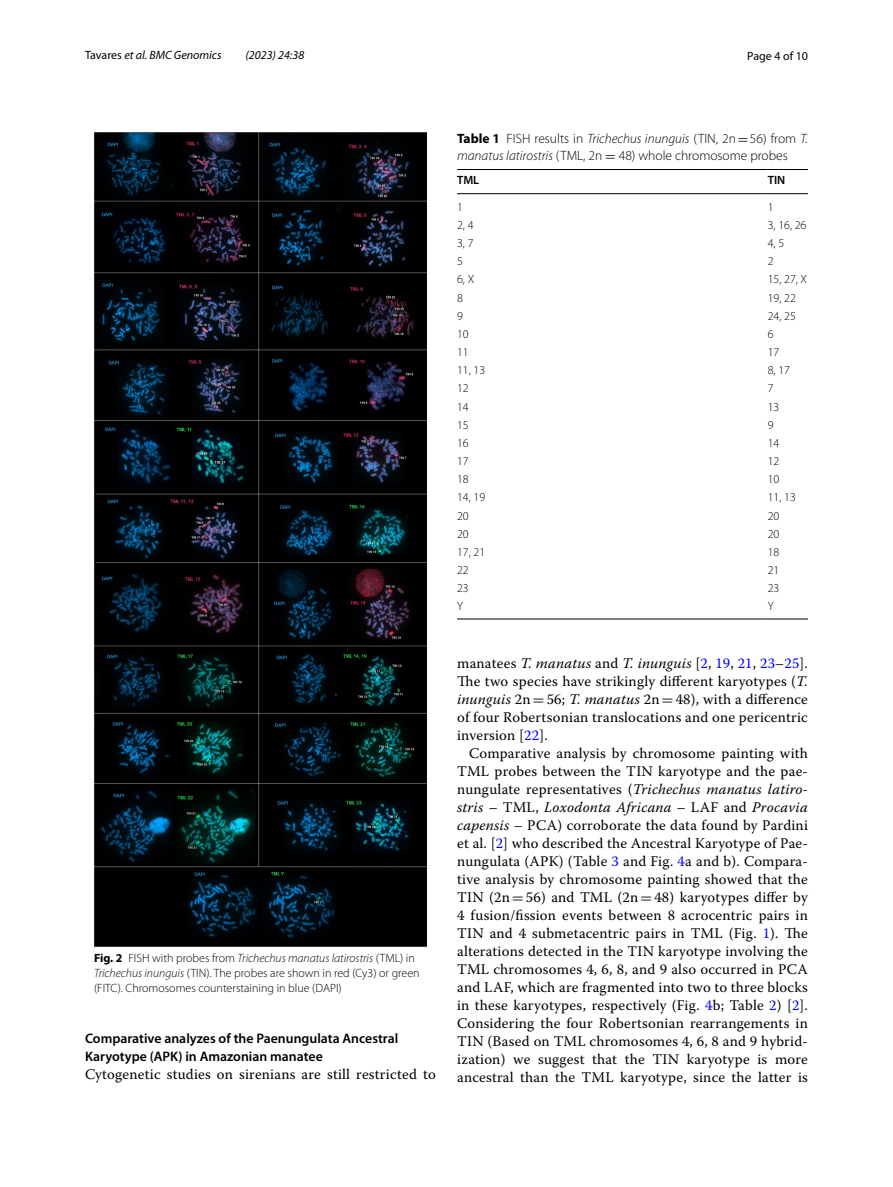
<style>
.page{position:relative;width:893px;height:1187px;background:#fff}
.page>*{position:absolute;margin:0;border:0;box-sizing:border-box;transform-origin:0 0}
.t1{font:14.7px/18px "Warnock Pro";letter-spacing:.015em;color:#000;text-align:justify}
.t2{font:600 13.8px/18px "Myriad Pro";color:#000}
.t3{font:300 13.5px/16.5px "Myriad Pro";color:#000}
.t4{font:300 12px/15px "Myriad Pro";color:#000}
.t5{font:italic 12px "Myriad Pro";color:#000}
.t6{font:12px "Myriad Pro";color:#000}
.t7{font:600 12px "Myriad Pro";color:#000}
.s1{font-style:normal}
.s2{font-weight:700}
.s3{font-style:italic}
.s4{font-family:"MTSY";font-weight:400}
.s5{color:#00f}
.s6{font-family:"MTSY"}
</style>
<div class="page">
<div style="left:85px;top:133px;width:351px;height:813px;background:linear-gradient(to bottom,#fff,#fff)"></div>
<img style="left:95px;top:133px;width:331px;height:813px">
<hr style="left:457px;top:169px;width:311px;height:1px;background:#000">
<hr style="left:457px;top:193px;width:311px;height:1px;background:#000">
<hr style="left:768px;top:169px;width:40px;height:1px;background:#000">
<hr style="left:768px;top:193px;width:40px;height:1px;background:#000">
<hr style="left:457px;top:618px;width:311px;height:1px;background:#000">
<hr style="left:768px;top:618px;width:40px;height:1px;background:#000">
<p class="t5" style="left:85px;top:48px;width:138px"><span class="s1">Tavares</span> et al. BMC Genomics</p>
<p class="t5" style="left:246px;top:48px;width:60px">(2023) 24:38</p>
<p class="t6" style="left:747px;top:48px;width:62px">Page 4 of 10</p>
<p class="t4" style="left:94px;top:950px;width:327px"><span class="s2">Fig. 2</span> FISH with probes from <span class="s3">Trichechus manatus latirostris</span> (TML) in<br><span class="s3">Trichechus inunguis</span> (TIN). The probes are shown in red (Cy3) or green (FITC). Chromosomes counterstaining in blue (DAPI)</p>
<p class="t2" style="left:85px;top:1028px;width:315px">Comparative analyzes of the Paenungulata Ancestral<br>Karyotype (APK) in Amazonian manatee</p>
<p class="t1" style="left:85px;top:1064px;width:352px">Cytogenetic studies on sirenians are still restricted to</p>
<p class="t3" style="left:457px;top:130px;width:352px"><span class="s2">Table 1</span> FISH results in <span class="s3">Trichechus inunguis</span> (TIN, 2n<span class="s4">=</span>56) from <span class="s3">T. manatus latirostris</span> (TML, 2n <span class="s4">=</span> 48) whole chromosome probes</p>
<p class="t7" style="left:457px;top:172px;width:24px">TML</p>
<p class="t7" style="left:768px;top:172px;width:19px">TIN</p>
<p class="t4" style="left:457px;top:199px;width:7px">1</p>
<p class="t4" style="left:768px;top:199px;width:7px">1</p>
<p class="t4" style="left:457px;top:218px;width:18px">2, 4</p>
<p class="t4" style="left:768px;top:218px;width:40px">3, 16, 26</p>
<p class="t4" style="left:457px;top:236px;width:18px">3, 7</p>
<p class="t4" style="left:768px;top:236px;width:18px">4, 5</p>
<p class="t4" style="left:457px;top:254px;width:7px">5</p>
<p class="t4" style="left:768px;top:254px;width:7px">2</p>
<p class="t4" style="left:457px;top:272px;width:19px">6, X</p>
<p class="t4" style="left:768px;top:272px;width:41px">15, 27, X</p>
<p class="t4" style="left:457px;top:290px;width:7px">8</p>
<p class="t4" style="left:768px;top:290px;width:30px">19, 22</p>
<p class="t4" style="left:457px;top:308px;width:7px">9</p>
<p class="t4" style="left:768px;top:308px;width:30px">24, 25</p>
<p class="t4" style="left:457px;top:326px;width:13px">10</p>
<p class="t4" style="left:768px;top:326px;width:7px">6</p>
<p class="t4" style="left:457px;top:345px;width:13px">11</p>
<p class="t4" style="left:768px;top:345px;width:13px">17</p>
<p class="t4" style="left:457px;top:363px;width:30px">11, 13</p>
<p class="t4" style="left:768px;top:363px;width:24px">8, 17</p>
<p class="t4" style="left:457px;top:381px;width:13px">12</p>
<p class="t4" style="left:768px;top:381px;width:7px">7</p>
<p class="t4" style="left:457px;top:399px;width:13px">14</p>
<p class="t4" style="left:768px;top:399px;width:13px">13</p>
<p class="t4" style="left:457px;top:417px;width:13px">15</p>
<p class="t4" style="left:768px;top:417px;width:7px">9</p>
<p class="t4" style="left:457px;top:435px;width:13px">16</p>
<p class="t4" style="left:768px;top:435px;width:13px">14</p>
<p class="t4" style="left:457px;top:453px;width:13px">17</p>
<p class="t4" style="left:768px;top:453px;width:13px">12</p>
<p class="t4" style="left:457px;top:472px;width:13px">18</p>
<p class="t4" style="left:768px;top:472px;width:13px">10</p>
<p class="t4" style="left:457px;top:490px;width:30px">14, 19</p>
<p class="t4" style="left:768px;top:490px;width:30px">11, 13</p>
<p class="t4" style="left:457px;top:508px;width:13px">20</p>
<p class="t4" style="left:768px;top:508px;width:13px">20</p>
<p class="t4" style="left:457px;top:526px;width:13px">20</p>
<p class="t4" style="left:768px;top:526px;width:13px">20</p>
<p class="t4" style="left:457px;top:544px;width:30px">17, 21</p>
<p class="t4" style="left:768px;top:544px;width:13px">18</p>
<p class="t4" style="left:457px;top:562px;width:13px">22</p>
<p class="t4" style="left:768px;top:562px;width:13px">21</p>
<p class="t4" style="left:457px;top:581px;width:13px">23</p>
<p class="t4" style="left:768px;top:581px;width:13px">23</p>
<p class="t4" style="left:457px;top:599px;width:8px">Y</p>
<p class="t4" style="left:768px;top:599px;width:8px">Y</p>
<p class="t1" style="left:457px;top:653px;width:352px">manatees <span class="s3">T. manatus</span> and <span class="s3">T. inunguis</span> [<span class="s5">2</span>, <span class="s5">19</span>, <span class="s5">21</span>, <span class="s5">23</span>–<span class="s5">25</span>].<br>The two species have strikingly different karyotypes (<span class="s3">T. inunguis</span> 2n<span class="s6">=</span>56; <span class="s3">T. manatus</span> 2n<span class="s6">=</span>48), with a difference of four Robertsonian translocations and one pericentric inversion [<span class="s5">22</span>].</p>
<p class="t1" style="left:457px;top:743px;width:352px;text-indent:12px">Comparative analysis by chromosome painting with TML probes between the TIN karyotype and the pae&shy;nungulate representatives (<span class="s3">Trichechus manatus latiro&shy;stris</span> – TML, <span class="s3">Loxodonta Africana</span> – LAF and <span class="s3">Procavia capensis</span> – PCA) corroborate the data found by Pardini et al. [<span class="s5">2</span>] who described the Ancestral Karyotype of Pae&shy;nungulata (APK) (Table <span class="s5">3</span> and Fig. <span class="s5">4</span>a and b). Compara&shy;tive analysis by chromosome painting showed that the TIN (2n<span class="s6">=</span>56) and TML (2n<span class="s6">=</span>48) karyotypes differ by 4 fusion/fission events between 8 acrocentric pairs in TIN and 4 submetacentric pairs in TML (Fig. <span class="s5">1</span>). The alterations detected in the TIN karyotype involving the TML chromosomes 4, 6, 8, and 9 also occurred in PCA and LAF, which are fragmented into two to three blocks in these karyotypes, respectively (Fig. <span class="s5">4</span>b; Table <span class="s5">2</span>) [<span class="s5">2</span>].<br>Considering the four Robertsonian rearrangements in TIN (Based on TML chromosomes 4, 6, 8 and 9 hybrid&shy;ization) we suggest that the TIN karyotype is more ancestral than the TML karyotype, since the latter is</p>
</div>
